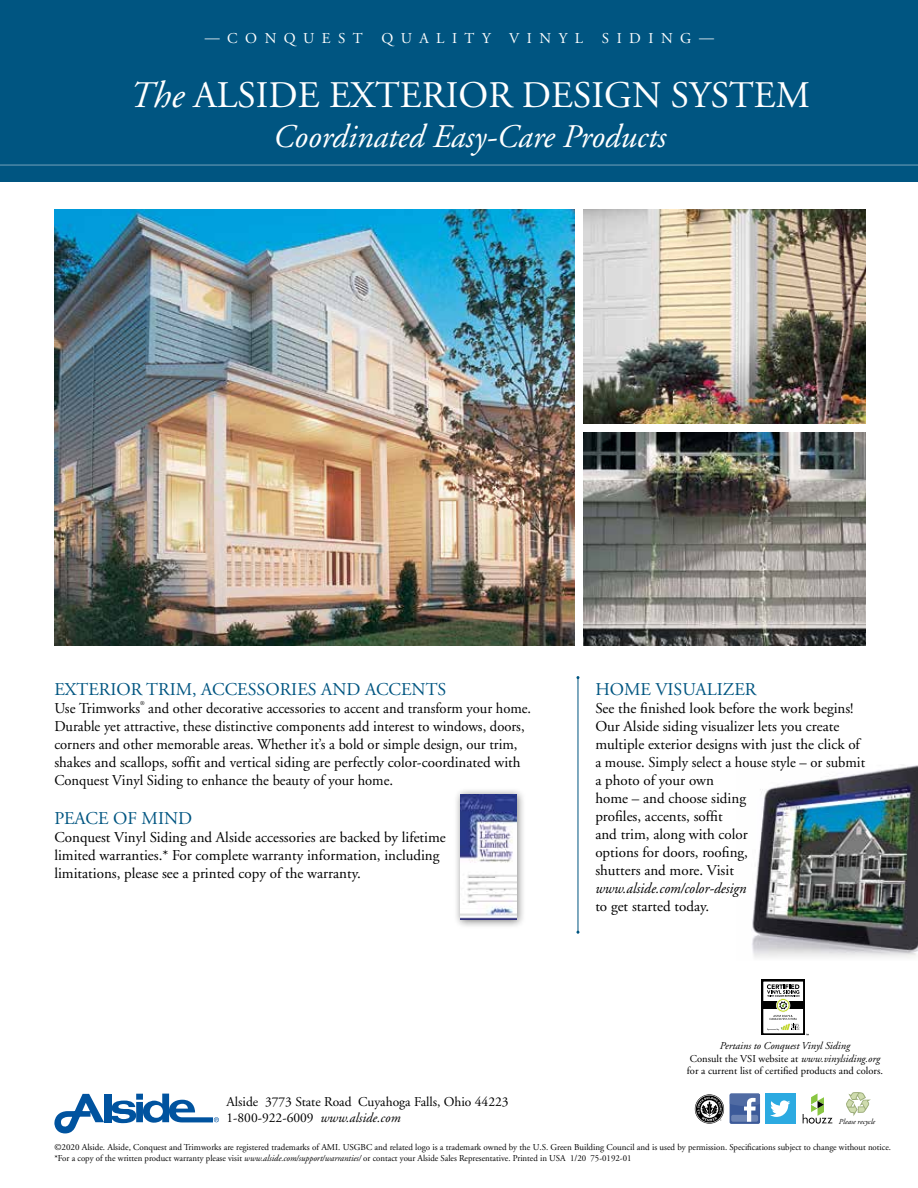
<style>
.page{position:relative;width:918px;height:1188px;background:#fff}
.page>*{position:absolute;margin:0;border:0;box-sizing:border-box;transform-origin:0 0}
.t1{font:37.5px "Adobe Garamond";color:#fff}
.t2{font:italic 33px "Adobe Garamond";color:#fff}
.t3{font:18px "Adobe Garamond";color:#005581}
.t4{font:15px/18px "Adobe Garamond";color:#000}
.t5{font:15px "Adobe Garamond";letter-spacing:.5em;color:#fff}
.t6{font:italic 15px "Adobe Garamond";color:#000;scale:.96 1}
.t7{font:13.5px/16.2px "Adobe Garamond";color:#000}
.t8{font:10.5px/12.6px "Adobe Garamond";color:#000;text-align:center}
.t9{font:9px/10.8px "Adobe Garamond";color:#000}
.t10{font:italic 7.65px "Adobe Garamond";color:#000}
.t11{font:6px "Adobe Garamond";color:#000}
.s1{font-style:italic}
</style>
<div class="page">
<div style="left:0;top:0;width:918px;height:182px;background:#005581"></div>
<hr style="left:0;top:164px;width:918px;height:2px;background:#4d88a7">
<img style="left:752px;top:765px;width:166px;height:193px">
<div style="left:136px;top:1094px;width:7px;height:6px;background:#00539f"></div>
<div style="left:136px;top:1102px;width:7px;height:20px;background:#00539f"></div>
<div style="left:104px;top:1094px;width:7px;height:28px;background:#00539f"></div>
<svg style="left:111px;top:1100px;width:25px;height:23px"></svg>
<svg style="left:54px;top:1094px;width:50px;height:40px"></svg>
<svg style="left:143px;top:1094px;width:76px;height:29px"></svg>
<svg style="left:846px;top:1092px;width:25px;height:24px"></svg>
<div style="left:765px;top:1094px;width:30px;height:30px;background:#2caae1"></div>
<svg style="left:770px;top:1100px;width:20px;height:17px"></svg>
<div style="left:730px;top:1094px;width:30px;height:30px;background:#3c5a99;border-radius:2px"></div>
<svg style="left:730px;top:1094px;width:30px;height:28px"></svg>
<svg style="left:695px;top:1094px;width:29px;height:30px"></svg>
<svg style="left:803px;top:1094px;width:29px;height:30px"></svg>
<img style="left:54px;top:209px;width:521px;height:437px">
<img style="left:584px;top:209px;width:282px;height:214px">
<img style="left:584px;top:432px;width:282px;height:214px">
<hr style="left:578px;top:678px;width:1px;height:254px;background:#005581">
<div style="left:453px;top:787px;width:73px;height:142px;background:#000;opacity:.5"></div>
<img style="left:460px;top:794px;width:56px;height:126px">
<div style="left:761px;top:979px;width:44px;height:56px;background:#000"></div>
<div style="left:763px;top:981px;width:41px;height:53px;background:#fff"></div>
<div style="left:761px;top:1002px;width:44px;height:7px;background:#000"></div>
<svg style="left:767px;top:984px;width:42px;height:51px"></svg>
<p class="t5" style="left:205px;top:31px;width:160px">—CONQUEST</p>
<p class="t5" style="left:382px;top:31px;width:334px">QUALITY VINYL SIDING—</p>
<h1 class="t1" style="left:129px;top:75px;width:682px"><span class="s1">The</span> ALSIDE EXTERIOR DESIGN SYSTEM</h1>
<h2 class="t2" style="left:273px;top:119px;width:394px">Coordinated Easy-Care Products</h2>
<p class="t3" style="left:54px;top:679px;width:393px">EXTERIOR TRIM, ACCESSORIES AND ACCENTS</p>
<p class="t4" style="left:54px;top:699px;width:87px">Use Trimworks</p>
<p class="t11" style="left:140px;top:700px;width:6px">®</p>
<p class="t4" style="left:54px;top:699px;width:478px;text-indent:94px">and other decorative accessories to accent and transform your home.<br>Durable yet attractive, these distinctive components add interest to windows, doors, corners and other memorable areas. Whether it’s a bold or simple design, our trim, shakes and scallops, soffit and vertical siding are perfectly color-coordinated with Conquest Vinyl Siding to enhance the beauty of your home.</p>
<p class="t3" style="left:54px;top:809px;width:139px">PEACE OF MIND</p>
<p class="t4" style="left:54px;top:829px;width:393px">Conquest Vinyl Siding and Alside accessories are backed by lifetime limited warranties.* For complete warranty information, including limitations, please see a printed copy of the warranty.</p>
<p class="t7" style="left:226px;top:1094px;width:284px">Alside 3773 State Road Cuyahoga Falls, Ohio 44223<br>1-800-922-6009 <span class="s1">www.alside.com</span></p>
<p class="t3" style="left:595px;top:679px;width:163px">HOME VISUALIZER</p>
<p class="t4" style="left:595px;top:699px;width:271px">See the finished look before the work begins!<br>Our Alside siding visualizer lets you create multiple exterior designs with just the click of a mouse. Simply select a house style – or submit a photo of your own<br>home – and choose siding<br>profiles, accents, soffit<br>and trim, along with color<br>options for doors, roofing,<br>shutters and more. Visit</p>
<p class="t6" style="left:595px;top:880px;width:159px">www.alside.com/color-design</p>
<p class="t4" style="left:595px;top:897px;width:115px">to get started today.</p>
<p class="t8" style="left:687px;top:1040px;width:198px"><span class="s1">Pertains to Conquest Vinyl Siding<br></span>Consult the VSI website at <span class="s1">www.vinylsiding.org </span>for a current list of certified products and colors.</p>
<p class="t10" style="left:839px;top:1118px;width:38px">Please recycle</p>
<p class="t9" style="left:54px;top:1142px;width:838px">©2020 Alside. Alside, Conquest and Trimworks are registered trademarks of AMI. USGBC and related logo is a trademark owned by the U.S. Green Building Council and is used by permission. Specifications subject to change without notice. *For a copy of the written product warranty please visit <span class="s1">www.alside.com/support/warranties/</span> or contact your Alside Sales Representative. Printed in USA 1/20 75-0192-01</p>
</div>
